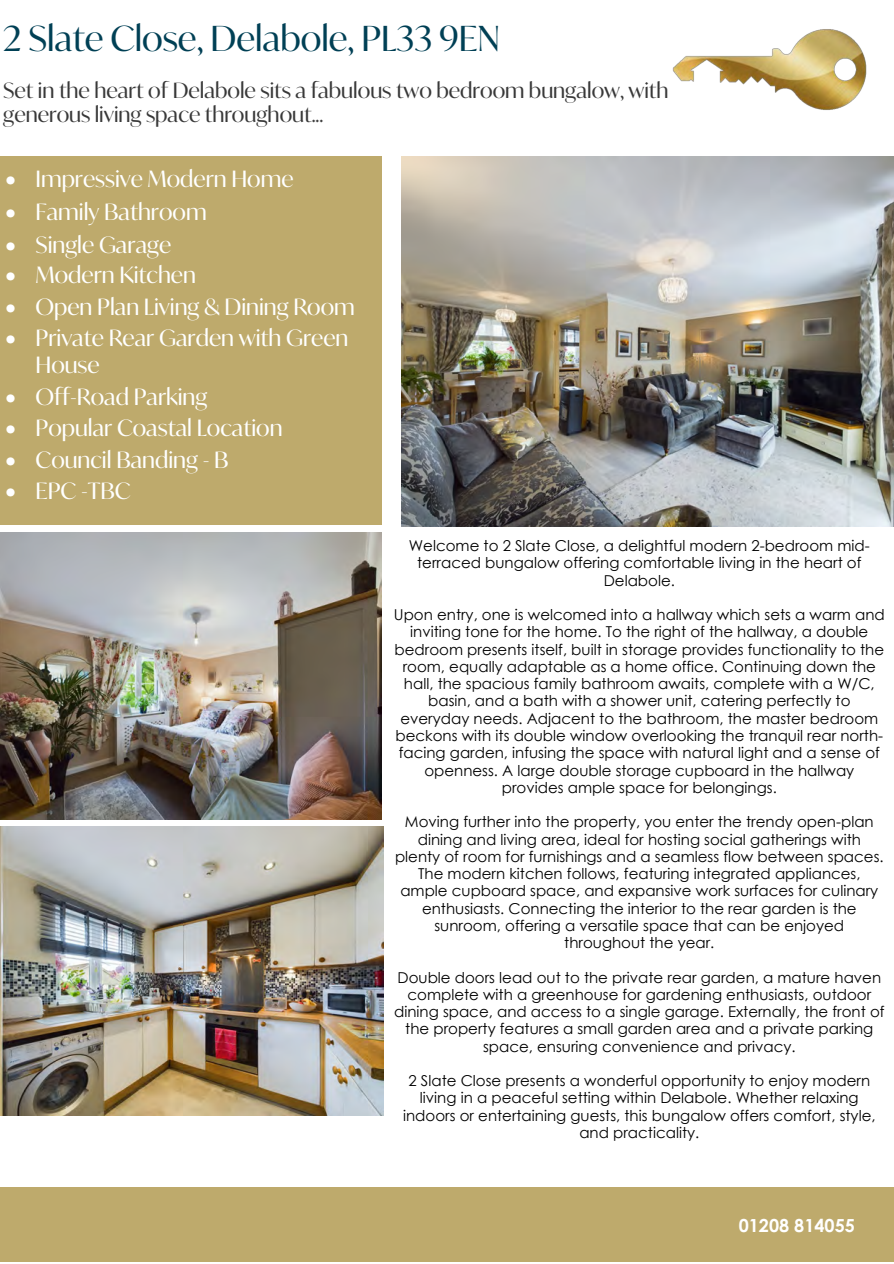
<style>
.page{position:relative;width:894px;height:1264px;background:#fff}
.page>*{position:absolute;margin:0;border:0;box-sizing:border-box;transform-origin:0 0}
.t1{font:34.5px "Ivy Mode";color:#004055}
.t2{font:22.5px/27px "Ivy Mode";color:#fff}
.t3{font:22.5px "Ivy Mode";color:#fff}
.t4{font:21px/23.5px "Ivy Mode";color:#383838}
.t5{font:700 18px "Century Gothic";color:#fff}
.t6{font:15px/17.2px "Century Gothic";color:#000;text-align:center}
.s1{font-style:inherit}
</style>
<div class="page">
<img style="left:401px;top:156px;width:492px;height:370px">
<img style="left:0;top:532px;width:381px;height:287px">
<img style="left:0;top:826px;width:383px;height:289px">
<div style="left:0;top:1187px;width:893px;height:74px;background:#beaa6c"></div>
<div style="left:0;top:156px;width:381px;height:368px;background:#beaa6c"></div>
<img style="left:672px;top:29px;width:195px;height:81px">
<h1 class="t1" style="left:3px;top:15px;width:498px">2 Slate Close, Delabole, PL33 9EN</h1>
<h3 class="t4" style="left:3px;top:78px;width:666px">Set in the heart of <span class="s1">Delabole sits</span> a fabulous <span class="s1">two</span> bedroom <span class="s1">bungalow</span>, with generous living space throughout..<span class="s1">.</span></h3>
<h2 class="t2" style="left:6px;top:165px;width:289px">• Impressive Modern Home</h2>
<h2 class="t2" style="left:6px;top:198px;width:203px">• Family Bathroom</h2>
<h2 class="t3" style="left:6px;top:230px;width:167px">• <span class="s1">S</span>ingle Garage</h2>
<h2 class="t3" style="left:6px;top:260px;width:192px">• Modern Kitchen</h2>
<h2 class="t3" style="left:6px;top:291px;width:351px">• Open Plan Living &amp; Dining Room</h2>
<h2 class="t2" style="left:36px;top:324px;width:314px;text-indent:-30px">• Private Rear Garden <span class="s1">with Green<br>House</span></h2>
<h2 class="t2" style="left:6px;top:383px;width:203px">• Off-Road Parking</h2>
<h2 class="t2" style="left:6px;top:414px;width:278px">• Popular <span class="s1">Coastal</span> Location</h2>
<h2 class="t3" style="left:6px;top:444px;width:224px">• Council Banding - B</h2>
<h2 class="t2" style="left:6px;top:477px;width:127px">• EPC -<span class="s1">TBC</span></h2>
<p class="t6" style="left:409px;top:537px;width:462px">Welcome to 2 Slate Close, a delightful modern 2-bedroom mid&shy;terraced bungalow offering comfortable living in the heart of<br>Delabole.</p>
<p class="t6" style="left:394px;top:606px;width:492px">Upon entry, one is welcomed into a hallway which sets a warm and inviting tone for the home. To the right of the hallway, a double bedroom presents itself, built in storage provides functionality to the room, equally adaptable as a home office. Continuing down the hall, the spacious family bathroom awaits, complete with a W/C, basin, and a bath with a shower unit, catering perfectly to everyday needs. Adjacent to the bathroom, the master bedroom beckons with its double window overlooking the tranquil rear north&shy;facing garden, infusing the space with natural light and a sense of openness. A large double storage cupboard in the hallway provides ample space for belongings.</p>
<p class="t6" style="left:395px;top:813px;width:490px">Moving further into the property, you enter the trendy open-plan dining and living area, ideal for hosting social gatherings with plenty of room for furnishings and a seamless flow between spaces.<br>The modern kitchen follows, featuring integrated appliances, ample cupboard space, and expansive work surfaces for culinary enthusiasts. Connecting the interior to the rear garden is the sunroom, offering a versatile space that can be enjoyed throughout the year.</p>
<p class="t6" style="left:394px;top:968px;width:492px">Double doors lead out to the private rear garden, a mature haven complete with a greenhouse for gardening enthusiasts, outdoor dining space, and access to a single garage. Externally, the front of the property features a small garden area and a private parking space, ensuring convenience and privacy.</p>
<p class="t6" style="left:403px;top:1071px;width:474px">2 Slate Close presents a wonderful opportunity to enjoy modern living in a peaceful setting within Delabole. Whether relaxing indoors or entertaining guests, this bungalow offers comfort, style, and practicality.</p>
<p class="t5" style="left:738px;top:1211px;width:118px">01208 814055</p>
</div>
